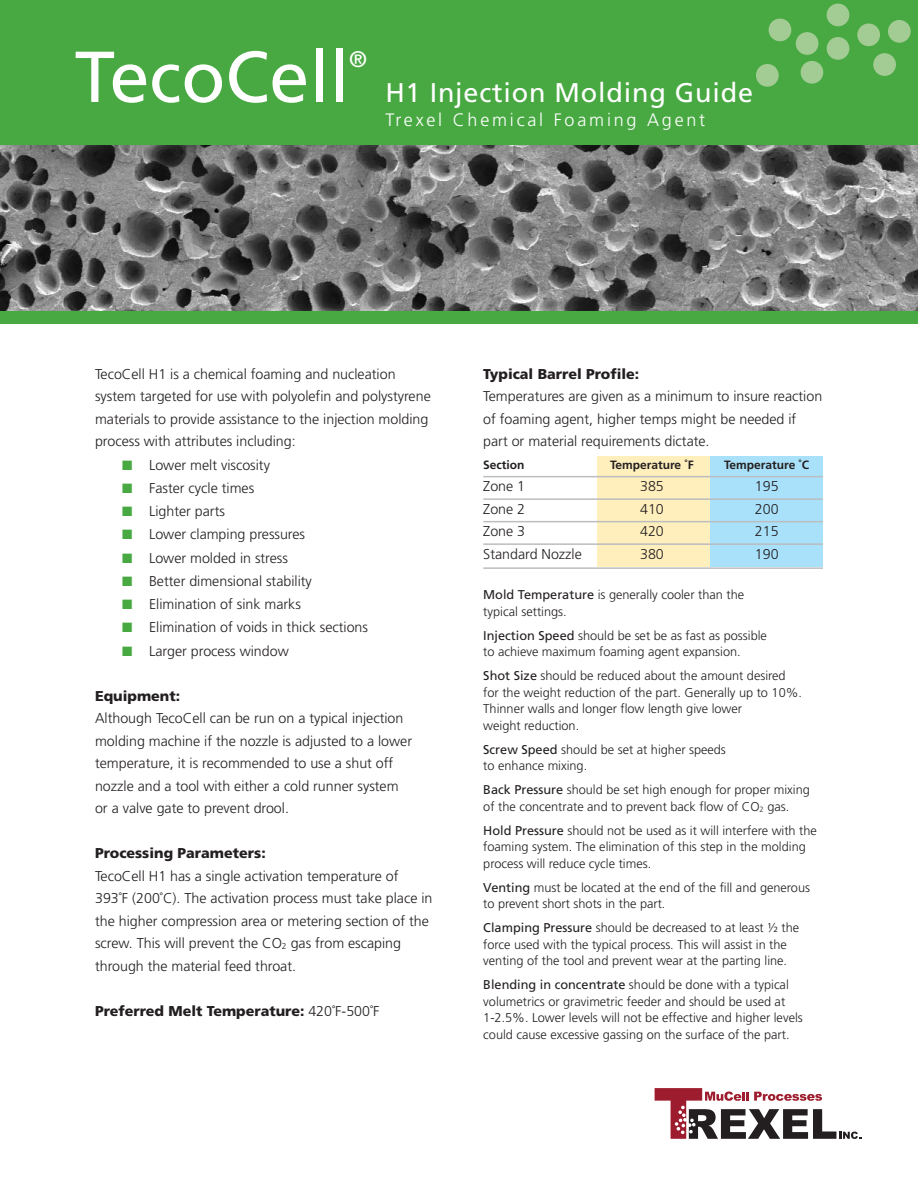
<style>
.page{position:relative;width:918px;height:1188px;background:#fff}
.page>*{position:absolute;margin:0;border:0;box-sizing:border-box;transform-origin:0 0}
.t1{font:72px "Frutiger";color:#fff}
.t2{font:27px "Frutiger";letter-spacing:.03em;color:#fff}
.t3{font:22.5px "Frutiger";color:#fff}
.t4{font:300 18px "Frutiger";letter-spacing:.155em;color:#fff}
.t5{font:300 14.25px/22.5px "Frutiger";color:#231f20}
.t6{font:900 14.25px "Frutiger";color:#231f20}
.t7{font:300 12.75px/16.5px "Frutiger";color:#231f20}
.t8{font:700 12px "Frutiger";color:#231f20}
.s1{color:#48a942}
.s2{font-size:8.55px}
.s3{font-weight:300}
.s4{font-weight:400}
.s5{font-size:7.65px}
</style>
<div class="page">
<div style="left:710px;top:457px;width:113px;height:110px;background:#aae1fa"></div>
<div style="left:598px;top:457px;width:112px;height:110px;background:#ffefbd"></div>
<svg style="left:655px;top:1088px;width:206px;height:51px"></svg>
<hr style="left:483px;top:476px;width:340px;height:1px;background:#bbbdc0">
<hr style="left:483px;top:498px;width:340px;height:2px;background:#bbbdc0">
<hr style="left:483px;top:521px;width:340px;height:1px;background:#bbbdc0">
<hr style="left:483px;top:543px;width:340px;height:2px;background:#bbbdc0">
<hr style="left:483px;top:567px;width:340px;height:2px;background:#bbbdc0">
<div style="left:0;top:0;width:918px;height:324px;background:#48a942"></div>
<img style="left:0;top:146px;width:918px;height:164px">
<svg style="left:873px;top:53px;width:23px;height:23px"></svg>
<svg style="left:888px;top:20px;width:23px;height:23px"></svg>
<svg style="left:857px;top:23px;width:23px;height:23px"></svg>
<svg style="left:756px;top:4px;width:93px;height:83px"></svg>
<h1 class="t1" style="left:75px;top:48px;width:276px">TecoCell</h1>
<h3 class="t3" style="left:349px;top:50px;width:19px">®</h3>
<h2 class="t2" style="left:385px;top:82px;width:369px">H1 Injection Molding Guide</h2>
<h3 class="t4" style="left:385px;top:112px;width:321px">Trexel Chemical Foaming Agent</h3>
<p class="t5" style="left:95px;top:364px;width:337px">TecoCell H1 is a chemical foaming and nucleation system targeted for use with polyolefin and polystyrene materials to provide assistance to the injection molding process with attributes including:</p>
<p class="t5" style="left:122px;top:455px;width:149px"><span class="s1">■</span> Lower melt viscosity</p>
<p class="t5" style="left:122px;top:478px;width:134px"><span class="s1">■</span> Faster cycle times</p>
<p class="t5" style="left:122px;top:501px;width:104px"><span class="s1">■</span> Lighter parts</p>
<p class="t5" style="left:122px;top:524px;width:185px"><span class="s1">■</span> Lower clamping pressures</p>
<p class="t5" style="left:122px;top:548px;width:167px"><span class="s1">■</span> Lower molded in stress</p>
<p class="t5" style="left:122px;top:571px;width:191px"><span class="s1">■</span> Better dimensional stability</p>
<p class="t5" style="left:122px;top:594px;width:180px"><span class="s1">■</span> Elimination of sink marks</p>
<p class="t5" style="left:122px;top:617px;width:248px"><span class="s1">■</span> Elimination of voids in thick sections</p>
<p class="t5" style="left:122px;top:641px;width:168px"><span class="s1">■</span> Larger process window</p>
<p class="t6" style="left:95px;top:690px;width:87px">Equipment:</p>
<p class="t5" style="left:95px;top:708px;width:319px">Although TecoCell can be run on a typical injection molding machine if the nozzle is adjusted to a lower temperature, it is recommended to use a shut off nozzle and a tool with either a cold runner system or a valve gate to prevent drool.</p>
<p class="t6" style="left:95px;top:847px;width:172px">Processing Parameters:</p>
<p class="t5" style="left:95px;top:866px;width:339px">TecoCell H1 has a single activation temperature of 393˚F (200˚C). The activation process must take place in the higher compression area or metering section of the screw. This will prevent the CO<span class="s2">2</span> gas from escaping through the material feed throat.</p>
<p class="t6" style="left:95px;top:1005px;width:286px">Preferred Melt Temperature: <span class="s3">420˚F-500˚F</span></p>
<p class="t6" style="left:483px;top:368px;width:157px">Typical Barrel Profile:</p>
<p class="t5" style="left:483px;top:386px;width:340px">Temperatures are given as a minimum to insure reaction of foaming agent, higher temps might be needed if part or material requirements dictate.</p>
<p class="t8" style="left:483px;top:460px;width:43px">Section</p>
<p class="t8" style="left:610px;top:460px;width:85px">Temperature ˚F</p>
<p class="t8" style="left:724px;top:460px;width:87px">Temperature ˚C</p>
<p class="t5" style="left:483px;top:476px;width:43px">Zone 1</p>
<p class="t5" style="left:640px;top:476px;width:25px">385</p>
<p class="t5" style="left:755px;top:476px;width:25px">195</p>
<p class="t5" style="left:483px;top:499px;width:43px">Zone 2</p>
<p class="t5" style="left:640px;top:499px;width:25px">410</p>
<p class="t5" style="left:755px;top:499px;width:25px">200</p>
<p class="t5" style="left:483px;top:521px;width:43px">Zone 3</p>
<p class="t5" style="left:640px;top:521px;width:25px">420</p>
<p class="t5" style="left:755px;top:521px;width:25px">215</p>
<p class="t5" style="left:483px;top:544px;width:100px">Standard Nozzle</p>
<p class="t5" style="left:640px;top:544px;width:25px">380</p>
<p class="t5" style="left:755px;top:544px;width:25px">190</p>
<p class="t7" style="left:483px;top:588px;width:262px"><span class="s4">Mold Temperature</span> is generally cooler than the typical settings.</p>
<p class="t7" style="left:483px;top:628px;width:285px"><span class="s4">Injection Speed</span> should be set be as fast as possible to achieve maximum foaming agent expansion.</p>
<p class="t7" style="left:483px;top:669px;width:320px"><span class="s4">Shot Size</span> should be reduced about the amount desired for the weight reduction of the part. Generally up to 10%.<br>Thinner walls and longer flow length give lower<br>weight reduction.</p>
<p class="t7" style="left:483px;top:742px;width:244px"><span class="s4">Screw Speed</span> should be set at higher speeds to enhance mixing.</p>
<p class="t7" style="left:483px;top:783px;width:328px"><span class="s4">Back Pressure</span> should be set high enough for proper mixing of the concentrate and to prevent back flow of CO<span class="s5">2</span> gas.</p>
<p class="t7" style="left:483px;top:823px;width:335px"><span class="s4">Hold Pressure</span> should not be used as it will interfere with the foaming system. The elimination of this step in the molding process will reduce cycle times.</p>
<p class="t7" style="left:483px;top:880px;width:328px"><span class="s4">Venting</span> must be located at the end of the fill and generous to prevent short shots in the part.</p>
<p class="t7" style="left:483px;top:921px;width:317px"><span class="s4">Clamping Pressure</span> should be decreased to at least ½ the force used with the typical process. This will assist in the venting of the tool and prevent wear at the parting line.</p>
<p class="t7" style="left:483px;top:978px;width:321px"><span class="s4">Blending in concentrate</span> should be done with a typical volumetrics or gravimetric feeder and should be used at 1-2.5%. Lower levels will not be effective and higher levels could cause excessive gassing on the surface of the part.</p>
</div>
